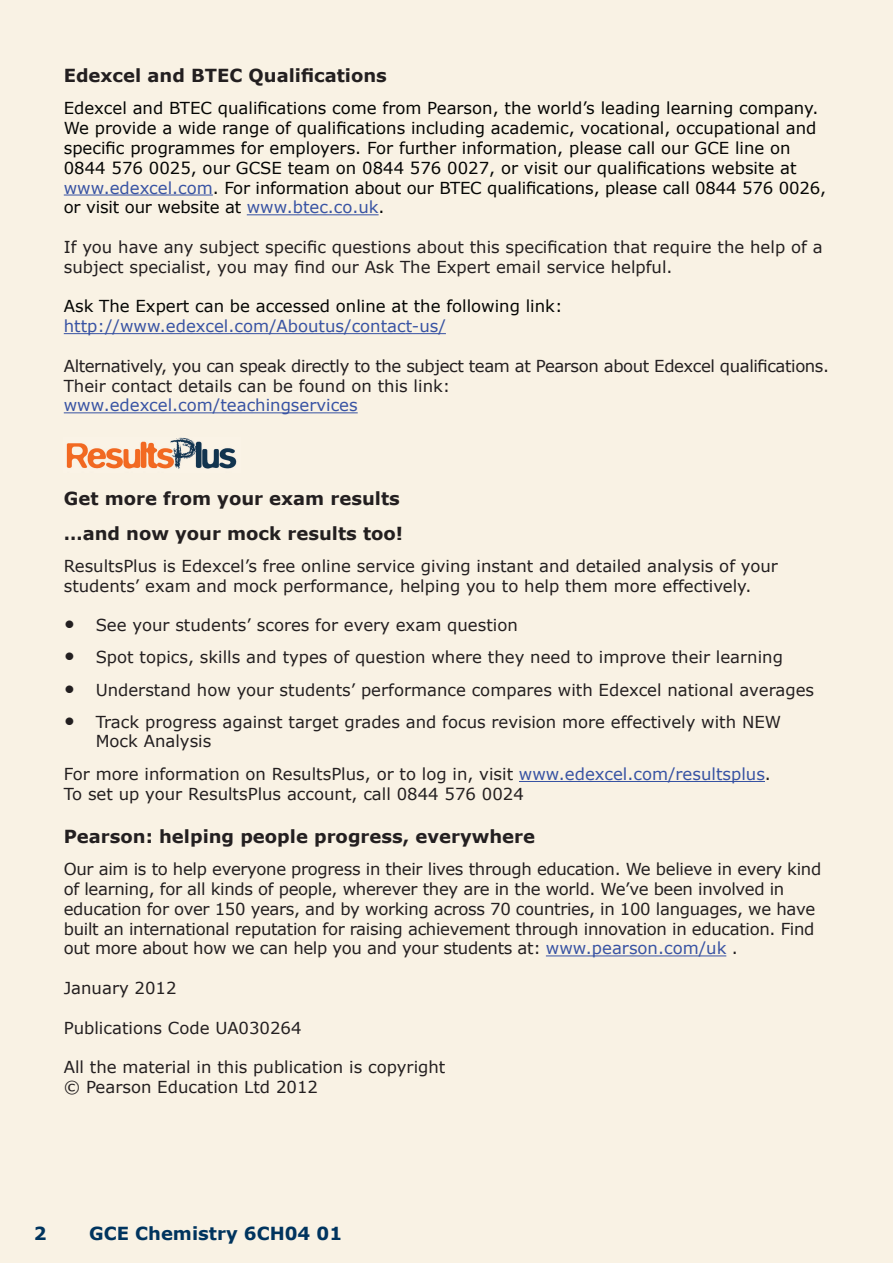
<style>
.page{position:relative;width:893px;height:1263px;background:#f9f2e4}
.page>*{position:absolute;margin:0;border:0;box-sizing:border-box;transform-origin:0 0}
.t1{font:700 18px/34.3px "Verdana";color:#231f20}
.t2{font:700 18px "Verdana";color:#00345e}
.t3{font:16.5px/19.8px "Verdana";color:#231f20}
.t4{font:16.5px/19.8px "Verdana";color:#040503}
.t5{font:16.5px/19.8px "Verdana";letter-spacing:-.02em;color:#231f20}
.t6{font:16.5px/19.8px "Verdana";letter-spacing:-.025em;color:#231f20}
.t7{font:16.5px "Verdana";color:#3853a3}
.s1{color:#3853a3}
.s2{font-size:21px}
</style>
<div class="page">
<hr style="left:64px;top:195px;width:149px;height:1px;background:#3853a3">
<hr style="left:247px;top:214px;width:132px;height:1px;background:#3853a3">
<hr style="left:64px;top:333px;width:382px;height:1px;background:#3853a3">
<hr style="left:64px;top:412px;width:294px;height:1px;background:#3853a3">
<hr style="left:519px;top:781px;width:246px;height:1px;background:#3853a3">
<hr style="left:546px;top:955px;width:180px;height:1px;background:#3853a3">
<img style="left:66px;top:438px;width:171px;height:31px">
<p class="t1" style="left:64px;top:57px;width:325px">Edexcel and BTEC Qualifications</p>
<p class="t4" style="left:64px;top:98px;width:764px">Edexcel and BTEC qualifications come from Pearson, the world’s leading learning company.<br>We provide a wide range of qualifications including academic, vocational, occupational and specific programmes for employers. For further information, please call our GCE line on 0844 576 0025, our GCSE team on 0844 576 0027, or visit our qualifications website at <span class="s1">www.edexcel.com</span>. For information about our BTEC qualifications, please call 0844 576 0026, or visit our website at <span class="s1">www.btec.co.uk</span>.</p>
<p class="t3" style="left:64px;top:237px;width:760px">If you have any subject specific questions about this specification that require the help of a subject specialist, you may find our Ask The Expert email service helpful.</p>
<p class="t4" style="left:64px;top:296px;width:500px">Ask The Expert can be accessed online at the following link:</p>
<p class="t7" style="left:64px;top:316px;width:384px">http://www.edexcel.com/Aboutus/contact-us/</p>
<p class="t6" style="left:64px;top:355px;width:767px">Alternatively, you can speak directly to the subject team at Pearson about Edexcel qualifications.<br>Their contact details can be found on this link:</p>
<p class="t7" style="left:64px;top:395px;width:295px">www.edexcel.com/teachingservices</p>
<p class="t1" style="left:64px;top:481px;width:341px">Get more from your exam results …and now your mock results too!</p>
<p class="t3" style="left:64px;top:556px;width:716px">ResultsPlus is Edexcel’s free online service giving instant and detailed analysis of your students’ exam and mock performance, helping you to help them more effectively.</p>
<p class="t3" style="left:64px;top:615px;width:456px"><span class="s2">•</span> See your students’ scores for every exam question</p>
<p class="t3" style="left:64px;top:647px;width:721px"><span class="s2">•</span> Spot topics, skills and types of question where they need to improve their learning</p>
<p class="t3" style="left:64px;top:679px;width:752px"><span class="s2">•</span> Understand how your students’ performance compares with Edexcel national averages</p>
<p class="t3" style="left:96px;top:712px;width:687px;text-indent:-32px"><span class="s2">•</span> Track progress against target grades and focus revision more effectively with NEW<br>Mock Analysis</p>
<p class="t3" style="left:64px;top:764px;width:709px">For more information on ResultsPlus, or to log in, visit <span class="s1">www.edexcel.com/resultsplus</span>.<br>To set up your ResultsPlus account, call 0844 576 0024</p>
<p class="t1" style="left:64px;top:818px;width:473px">Pearson: helping people progress, everywhere</p>
<p class="t5" style="left:64px;top:859px;width:759px">Our aim is to help everyone progress in their lives through education. We believe in every kind of learning, for all kinds of people, wherever they are in the world. We’ve been involved in education for over 150 years, and by working across 70 countries, in 100 languages, we have built an international reputation for raising achievement through innovation in education. Find out more about how we can help you and your students at: <span class="s1">www.pearson.com/uk</span> .</p>
<p class="t3" style="left:64px;top:978px;width:114px">January 2012</p>
<p class="t3" style="left:64px;top:1017px;width:239px">Publications Code UA030264</p>
<p class="t3" style="left:64px;top:1057px;width:383px">All the material in this publication is copyright © Pearson Education Ltd 2012</p>
<p class="t2" style="left:34px;top:1222px;width:14px">2</p>
<p class="t2" style="left:89px;top:1222px;width:255px">GCE Chemistry 6CH04 01</p>
</div>
